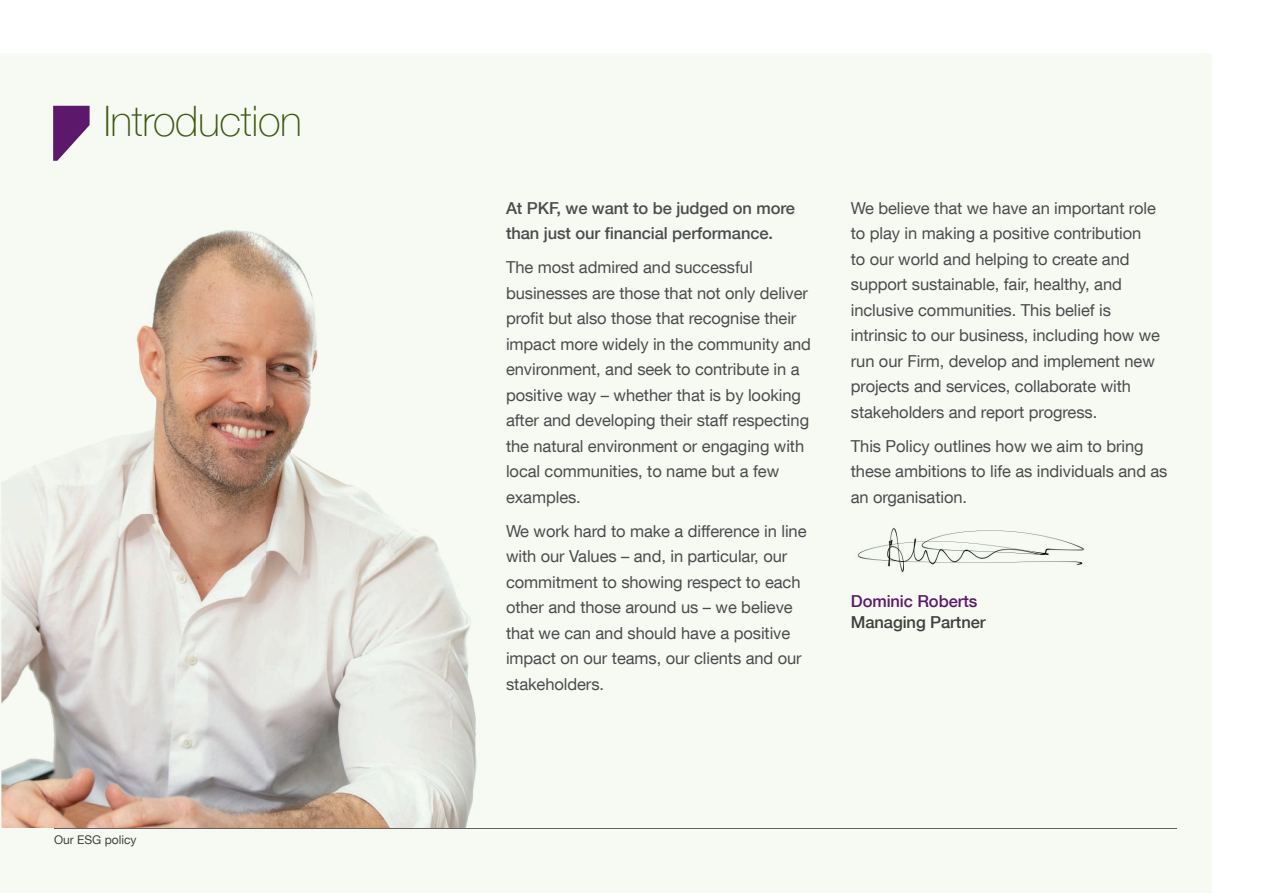
<style>
.page{position:relative;width:1263px;height:893px;background:#fff}
.page>*{position:absolute;margin:0;border:0;box-sizing:border-box;transform-origin:0 0}
.t1{font:100 42px "Helvetica Neue";letter-spacing:-.01em;color:#405811}
.t2{font:16.5px/25.5px "Helvetica Neue LT Com";letter-spacing:-.005em;color:#4b4c4d}
.t3{font:500 16.5px/25.5px "Helvetica Neue LT Com";letter-spacing:-.005em;color:#4b4c4d}
.t4{font:500 16.5px "Helvetica Neue LT Com";letter-spacing:-.005em;color:#403f3f}
.t5{font:500 16.5px "Helvetica Neue LT Com";letter-spacing:-.005em;color:#5c186a}
.t6{font:12px "Helvetica Neue LT Com";color:#403f3f}
</style>
<div class="page">
<div style="left:0;top:53px;width:1212px;height:840px;background:#f6faf3"></div>
<svg style="left:53px;top:106px;width:37px;height:55px"></svg>
<img style="left:1px;top:230px;width:476px;height:598px">
<img style="left:857px;top:528px;width:227px;height:45px">
<hr style="left:54px;top:828px;width:1123px;height:1px;background:#636366">
<h1 class="t1" style="left:104px;top:89px;width:200px">Introduction</h1>
<p class="t6" style="left:54px;top:832px;width:84px">Our ESG policy</p>
<p class="t3" style="left:506px;top:195px;width:291px">At PKF, we want to be judged on more than just our financial performance.</p>
<p class="t2" style="left:506px;top:254px;width:306px">The most admired and successful businesses are those that not only deliver profit but also those that recognise their impact more widely in the community and environment, and seek to contribute in a positive way – whether that is by looking after and developing their staff respecting the natural environment or engaging with local communities, to name but a few examples.</p>
<p class="t2" style="left:506px;top:518px;width:302px">We work hard to make a difference in line with our Values – and, in particular, our commitment to showing respect to each other and those around us – we believe that we can and should have a positive impact on our teams, our clients and our stakeholders.</p>
<p class="t2" style="left:851px;top:195px;width:311px">We believe that we have an important role to play in making a positive contribution<br>to our world and helping to create and support sustainable, fair, healthy, and inclusive communities. This belief is intrinsic to our business, including how we run our Firm, develop and implement new projects and services, collaborate with stakeholders and report progress.</p>
<p class="t2" style="left:851px;top:433px;width:318px">This Policy outlines how we aim to bring these ambitions to life as individuals and as an organisation.</p>
<p class="t5" style="left:851px;top:592px;width:128px">Dominic Roberts</p>
<p class="t4" style="left:851px;top:613px;width:136px">Managing Partner</p>
</div>
